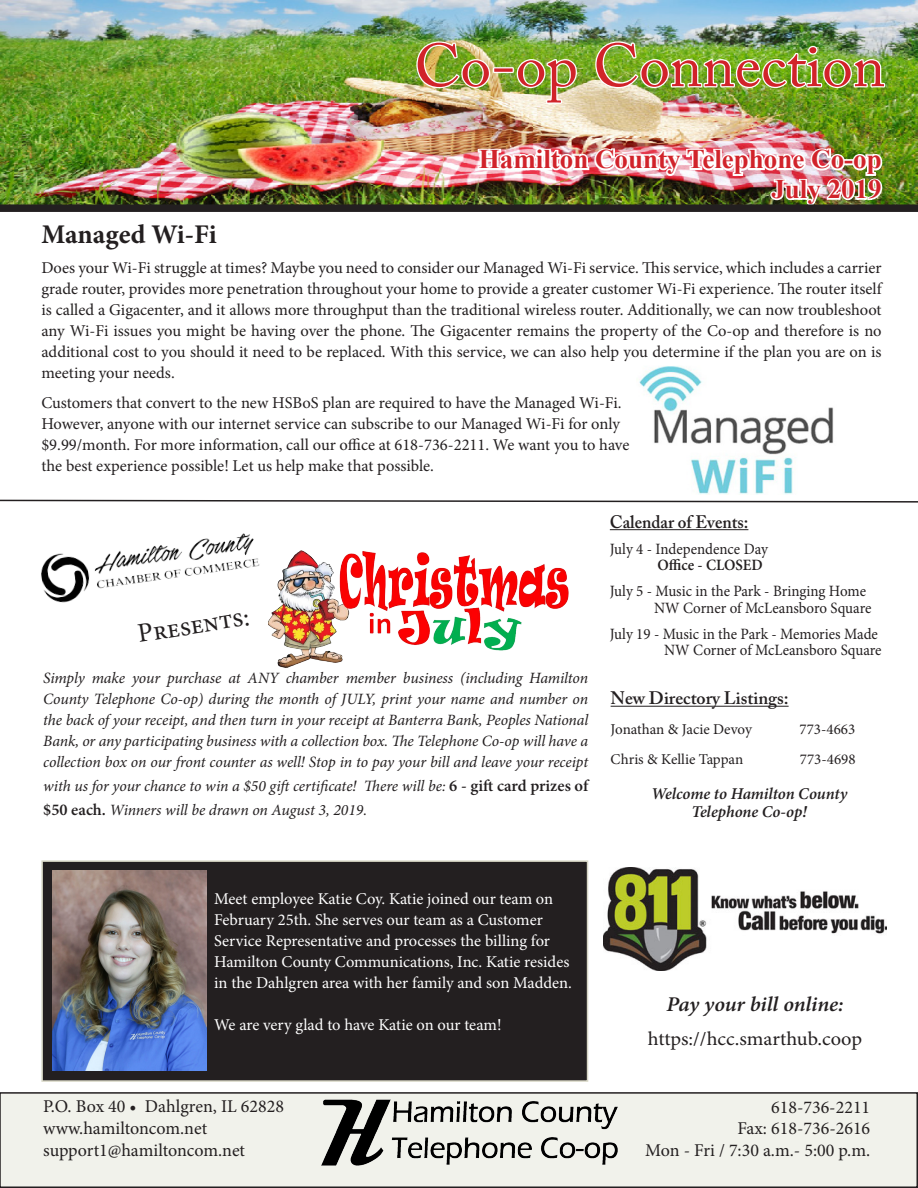
<style>
.page{position:relative;width:918px;height:1188px;background:#fff}
.page>*{position:absolute;margin:0;border:0;box-sizing:border-box;transform-origin:0 0}
.t1{font:60.15px "Adobe Caslon Pro";color:#d1232a}
.t2{font:700 27px "Times New Roman";color:#d1232a}
.t3{font:700 27px "Minion Pro";letter-spacing:-.005em;color:#231f20}
.t4{font:27px "Minion Pro";color:#231f20}
.t5{font:italic 600 21px "Minion Pro";letter-spacing:-.005em;color:#231f20;scale:1.05 1}
.t6{font:19.5px "Minion Pro";letter-spacing:-.005em;color:#231f20;scale:1.05 1}
.t7{font:18px "Minion Pro";color:#231f20}
.t8{font:600 18px "Adobe Caslon Pro";color:#231f20}
.t9{font:600 18px "Adobe Caslon Pro";color:#231f20;scale:.95 1}
.t10{font:16.5px/21px "Minion Pro";letter-spacing:-.005em;color:#231f20;text-align:justify}
.t11{font:16.5px/21px "Minion Pro";color:#fff}
.t12{font:italic 600 16.5px "Minion Pro";letter-spacing:-.005em;color:#231f20}
.t13{font:italic 15.75px/21px "Minion Pro";letter-spacing:-.01em;color:#231f20;text-align:justify}
.t14{font:15.75px "Minion Pro";letter-spacing:-.005em;color:#231f20;scale:.95 1}
.t15{font:600 15.75px "Minion Pro";color:#231f20;scale:.95 1}
.t16{font:15px "Minion Pro";color:#231f20}
.s1{font-weight:600;font-style:normal;font-size:16.5px}
</style>
<div class="page">
<div style="left:42px;top:861px;width:546px;height:220px;background:#231f20"></div>
<div style="left:41px;top:860px;width:547px;height:222px;border:2px solid #d7d6c5"></div>
<img style="left:0;top:0;width:918px;height:204px">
<div style="left:0;top:1093px;width:917px;height:94px;background:#f1f2eb"></div>
<div style="left:0;top:1092px;width:918px;height:96px;border:2px solid #231f20"></div>
<img style="left:415px;top:40px;width:76px;height:50px">
<div style="left:493px;top:67px;width:21px;height:6px;border:3px solid #fff"></div>
<img style="left:515px;top:58px;width:63px;height:47px">
<img style="left:594px;top:18px;width:293px;height:72px">
<img style="left:476px;top:145px;width:409px;height:59px">
<div style="left:0;top:204px;width:918px;height:8px;background:#231f20"></div>
<img style="left:321px;top:1099px;width:297px;height:66px">
<hr style="left:610px;top:529px;width:138px;height:1px;background:#231f20">
<img style="left:604px;top:868px;width:283px;height:102px">
<img style="left:639px;top:366px;width:195px;height:129px">
<hr style="left:611px;top:706px;width:178px;height:1px;background:#231f20">
<img style="left:269px;top:550px;width:300px;height:118px">
<img style="left:41px;top:533px;width:229px;height:79px">
<img style="left:52px;top:871px;width:155px;height:199px">
<svg style="left:0;top:499px;width:918px;height:4px"></svg>
<p class="t1" style="left:415px;top:30px;width:472px">Co-op Connection</p>
<p class="t2" style="left:479px;top:140px;width:404px">Hamilton County Telephone Co-op</p>
<p class="t2" style="left:771px;top:170px;width:112px">July 2019</p>
<p class="t3" style="left:41px;top:215px;width:177px">Managed Wi-Fi</p>
<p class="t10" style="left:41px;top:257px;width:842px">Does your Wi-Fi struggle at times? Maybe you need to consider our Managed Wi-Fi service. This service, which includes a carrier grade router, provides more penetration throughout your home to provide a greater customer Wi-Fi experience. The router itself is called a Gigacenter, and it allows more throughput than the traditional wireless router. Additionally, we can now troubleshoot any Wi-Fi issues you might be having over the phone. The Gigacenter remains the property of the Co-op and therefore is no additional cost to you should it need to be replaced. With this service, we can also help you determine if the plan you are on is meeting your needs.</p>
<p class="t10" style="left:41px;top:392px;width:582px">Customers that convert to the new HSBoS plan are required to have the Managed Wi-Fi.</p>
<p class="t10" style="left:41px;top:413px;width:580px">However, anyone with our internet service can subscribe to our Managed Wi-Fi for only</p>
<p class="t10" style="left:41px;top:434px;width:590px">$9.99/month. For more information, call our office at 618-736-2211. We want you to have</p>
<p class="t10" style="left:41px;top:455px;width:394px">the best experience possible! Let us help make that possible.</p>
<p class="t4" style="left:135px;top:616px;width:114px;rotate:-9deg">Presents:</p>
<p class="t13" style="left:43px;top:668px;width:547px">Simply make your purchase at ANY chamber member business (including Hamilton County Telephone Co-op) during the month of JULY, print your name and number on the back of your receipt, and then turn in your receipt at Banterra Bank, Peoples National Bank, or any participating business with a collection box. The Telephone Co-op will have a collection box on our front counter as well! Stop in to pay your bill and leave your receipt</p>
<p class="t13" style="left:43px;top:774px;width:547px;line-height:24px">with us for your chance to win a $50 gift certificate! There will be: <span class="s1">6 - gift card prizes of $50 each.</span> Winners will be drawn on August 3, 2019.</p>
<p class="t9" style="left:610px;top:511px;width:147px">Calendar of Events:</p>
<p class="t14" style="left:610px;top:538px;width:168px">July 4 - Independence Day</p>
<p class="t15" style="left:657px;top:554px;width:112px">Office - CLOSED</p>
<p class="t14" style="left:610px;top:581px;width:271px">July 5 - Music in the Park - Bringing Home</p>
<p class="t14" style="left:654px;top:597px;width:230px">NW Corner of McLeansboro Square</p>
<p class="t14" style="left:610px;top:623px;width:284px">July 19 - Music in the Park - Memories Made</p>
<p class="t14" style="left:664px;top:640px;width:230px">NW Corner of McLeansboro Square</p>
<p class="t8" style="left:611px;top:688px;width:179px">New Directory Listings:</p>
<p class="t16" style="left:611px;top:720px;width:143px">Jonathan &amp; Jacie Devoy</p>
<p class="t16" style="left:800px;top:720px;width:57px">773-4663</p>
<p class="t16" style="left:611px;top:750px;width:134px">Chris &amp; Kellie Tappan</p>
<p class="t16" style="left:800px;top:750px;width:57px">773-4698</p>
<p class="t12" style="left:651px;top:782px;width:198px">Welcome to Hamilton County</p>
<p class="t12" style="left:692px;top:800px;width:117px">Telephone Co-op!</p>
<p class="t11" style="left:214px;top:889px;width:359px">Meet employee Katie Coy. Katie joined our team on February 25th. She serves our team as a Customer Service Representative and processes the billing for Hamilton County Communications, Inc. Katie resides in the Dahlgren area with her family and son Madden.</p>
<p class="t11" style="left:214px;top:1015px;width:289px">We are very glad to have Katie on our team!</p>
<p class="t7" style="left:43px;top:1095px;width:242px">P.O. Box 40 • Dahlgren, IL 62828</p>
<p class="t7" style="left:43px;top:1116px;width:165px">www.hamiltoncom.net</p>
<p class="t7" style="left:43px;top:1138px;width:203px">support1@hamiltoncom.net</p>
<p class="t5" style="left:666px;top:989px;width:170px">Pay your bill online:</p>
<p class="t6" style="left:648px;top:1025px;width:206px">https://hcc.smarthub.coop</p>
<p class="t7" style="left:771px;top:1095px;width:101px">618-736-2211</p>
<p class="t7" style="left:737px;top:1116px;width:134px">Fax: 618-736-2616</p>
<p class="t7" style="left:645px;top:1138px;width:226px">Mon - Fri / 7:30 a.m.- 5:00 p.m.</p>
</div>
